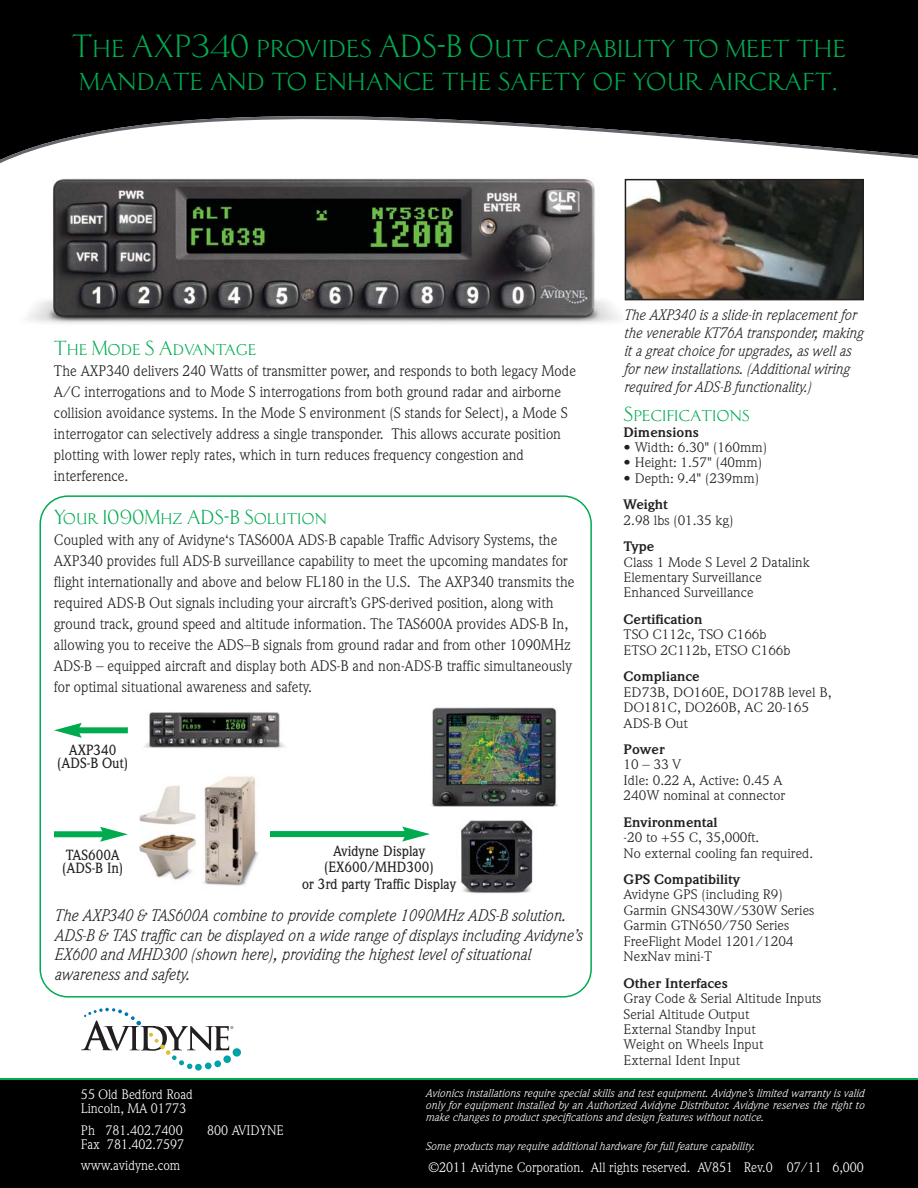
<style>
.page{position:relative;width:918px;height:1188px;background:#fff}
.page>*{position:absolute;margin:0;border:0;box-sizing:border-box;transform-origin:0 0}
.t1{font:33.15px/33.3px "AT Classic Roman";color:#00ab50}
.t2{font:21px "AT Classic Roman";color:#00ab50}
.t3{font:italic 16.5px/19.8px "Weidemann";color:#231f20;scale:.95 1}
.t4{font:15px/21px "Weidemann";color:#231f20}
.t5{font:italic 15px/18px "Weidemann";color:#231f20;scale:.95 1}
.t6{font:500 14.55px/13.2px "Weidemann";color:#231f20;text-align:center;scale:.95 1}
.t7{font:13.5px/15.5px "Weidemann";color:#231f20;scale:1.08 1}
.t8{font:13.5px/14.4px "Weidemann";color:#fff}
.t9{font:700 13.5px "Weidemann";color:#231f20;scale:1.08 1}
.t10{font:13.5px/15.5px "Weidemann";color:#231f20;scale:1.1 1}
.t11{font:italic 11.25px/12px "Weidemann";color:#fff;text-align:justify}
</style>
<div class="page">
<img style="left:28px;top:277px;width:600px;height:47px">
<svg style="left:39px;top:495px;width:553px;height:503px"></svg>
<svg style="left:0;top:0;width:918px;height:277px"></svg>
<div style="left:0;top:1080px;width:918px;height:108px;background:#000"></div>
<hr style="left:0;top:1078px;width:918px;height:2px;background:#00ab50">
<div style="left:233px;top:1048px;width:8px;height:9px;background:#00a1a8;border-radius:50%"></div>
<svg style="left:81px;top:1008px;width:152px;height:61px"></svg>
<img style="left:628px;top:182px;width:233px;height:115px">
<div style="left:625px;top:179px;width:239px;height:121px;border:2px solid #231f20"></div>
<img style="left:141px;top:712px;width:147px;height:39px">
<img style="left:139px;top:775px;width:121px;height:113px">
<img style="left:431px;top:708px;width:127px;height:98px">
<img style="left:457px;top:820px;width:79px;height:73px">
<div style="left:77px;top:727px;width:51px;height:6px;background:#00ab50"></div>
<svg style="left:54px;top:723px;width:28px;height:15px"></svg>
<div style="left:54px;top:831px;width:51px;height:6px;background:#00ab50"></div>
<svg style="left:100px;top:827px;width:28px;height:15px"></svg>
<div style="left:270px;top:831px;width:138px;height:6px;background:#00ab50"></div>
<svg style="left:402px;top:827px;width:28px;height:15px"></svg>
<h1 class="t1" style="left:72px;top:29px;width:776px">The AXP340 provides ADS-B Out capability to meet the mandate and to enhance the safety of your aircraft.</h1>
<h2 class="t2" style="left:54px;top:335px;width:204px">The Mode S Advantage</h2>
<p class="t4" style="left:54px;top:361px;width:524px">The AXP340 delivers 240 Watts of transmitter power, and responds to both legacy Mode A/C interrogations and to Mode S interrogations from both ground radar and airborne collision avoidance systems. In the Mode S environment (S stands for Select), a Mode S interrogator can selectively address a single transponder. This allows accurate position plotting with lower reply rates, which in turn reduces frequency congestion and interference.</p>
<h2 class="t2" style="left:54px;top:505px;width:274px">Your 1090Mhz ADS-B Solution</h2>
<p class="t4" style="left:54px;top:531px;width:522px">Coupled with any of Avidyne‘s TAS600A ADS-B capable Traffic Advisory Systems, the AXP340 provides full ADS-B surveillance capability to meet the upcoming mandates for flight internationally and above and below FL180 in the U.S. The AXP340 transmits the required ADS-B Out signals including your aircraft’s GPS-derived position, along with ground track, ground speed and altitude information. The TAS600A provides ADS-B In, allowing you to receive the ADS–B signals from ground radar and from other 1090MHz ADS-B – equipped aircraft and display both ADS-B and non-ADS-B traffic simultaneously for optimal situational awareness and safety.</p>
<p class="t6" style="left:57px;top:744px;width:76px">AXP340 (ADS-B Out)</p>
<p class="t6" style="left:62px;top:849px;width:66px;text-align:left">TAS600A (ADS-B In)</p>
<p class="t6" style="left:302px;top:844px;width:164px;line-height:16.5px">Avidyne Display (EX600/MHD300)<br>or 3rd party Traffic Display</p>
<p class="t3" style="left:54px;top:907px;width:557px">The AXP340 &amp; TAS600A combine to provide complete 1090MHz ADS-B solution.<br>ADS-B &amp; TAS traffic can be displayed on a wide range of displays including Avidyne’s EX600 and MHD300 (shown here), providing the highest level of situational awareness and safety.</p>
<p class="t5" style="left:623px;top:307px;width:253px">The AXP340 is a slide-in replacement for the venerable KT76A transponder, making it a great choice for upgrades, as well as for new installations. (Additional wiring required for ADS-B functionality.)</p>
<h2 class="t2" style="left:624px;top:402px;width:127px">Specifications</h2>
<p class="t9" style="left:624px;top:427px;width:71px">Dimensions</p>
<p class="t7" style="left:624px;top:441px;width:134px">• Width: 6.30" (160mm)</p>
<p class="t7" style="left:624px;top:456px;width:130px">• Height: 1.57" (40mm)</p>
<p class="t7" style="left:624px;top:472px;width:127px">• Depth: 9.4" (239mm)</p>
<p class="t9" style="left:624px;top:500px;width:42px">Weight</p>
<p class="t7" style="left:624px;top:514px;width:103px">2.98 lbs (01.35 kg)</p>
<p class="t9" style="left:624px;top:542px;width:30px">Type</p>
<p class="t7" style="left:624px;top:555px;width:174px">Class 1 Mode S Level 2 Datalink<br>Elementary Surveillance<br>Enhanced Surveillance</p>
<p class="t9" style="left:624px;top:614px;width:74px">Certification</p>
<p class="t7" style="left:624px;top:628px;width:156px">TSO C112c, TSO C166b<br>ETSO 2C112b, ETSO C166b</p>
<p class="t9" style="left:624px;top:672px;width:72px">Compliance</p>
<p class="t10" style="left:624px;top:685px;width:191px">ED73B, DO160E, DO178B level B,<br>DO181C, DO260B, AC 20-165<br>ADS-B Out</p>
<p class="t9" style="left:624px;top:744px;width:39px">Power</p>
<p class="t7" style="left:624px;top:758px;width:151px">10 – 33 V<br>Idle: 0.22 A, Active: 0.45 A<br>240W nominal at connector</p>
<p class="t9" style="left:624px;top:817px;width:88px">Environmental</p>
<p class="t7" style="left:624px;top:831px;width:177px">-20 to +55 C, 35,000ft.<br>No external cooling fan required.</p>
<p class="t9" style="left:624px;top:874px;width:109px">GPS Compatibility</p>
<p class="t7" style="left:624px;top:888px;width:178px">Avidyne GPS (including R9)<br>Garmin GNS430W/530W Series<br>Garmin GTN650/750 Series<br>FreeFlight Model 1201/1204<br>NexNav mini-T</p>
<p class="t9" style="left:624px;top:978px;width:98px">Other Interfaces</p>
<p class="t7" style="left:624px;top:992px;width:185px">Gray Code &amp; Serial Altitude Inputs<br>Serial Altitude Output<br>External Standby Input<br>Weight on Wheels Input<br>External Ident Input</p>
<p class="t8" style="left:81px;top:1088px;width:113px">55 Old Bedford Road<br>Lincoln, MA 01773</p>
<p class="t8" style="left:81px;top:1124px;width:103px">Ph 781.402.7400</p>
<p class="t8" style="left:207px;top:1124px;width:78px">800 AVIDYNE</p>
<p class="t8" style="left:81px;top:1135px;width:105px;line-height:21.3px">Fax 781.402.7597 www.avidyne.com</p>
<p class="t11" style="left:425px;top:1088px;width:440px">Avionics installations require special skills and test equipment. Avidyne’s limited warranty is valid only for equipment installed by an Authorized Avidyne Distributor. Avidyne reserves the right to make changes to product specifications and design features without notice.</p>
<p class="t11" style="left:425px;top:1141px;width:331px">Some products may require additional hardware for full feature capability.</p>
<p class="t8" style="left:428px;top:1161px;width:437px">©2011 Avidyne Corporation. All rights reserved. AV851 Rev.0 07/11 6,000</p>
</div>
